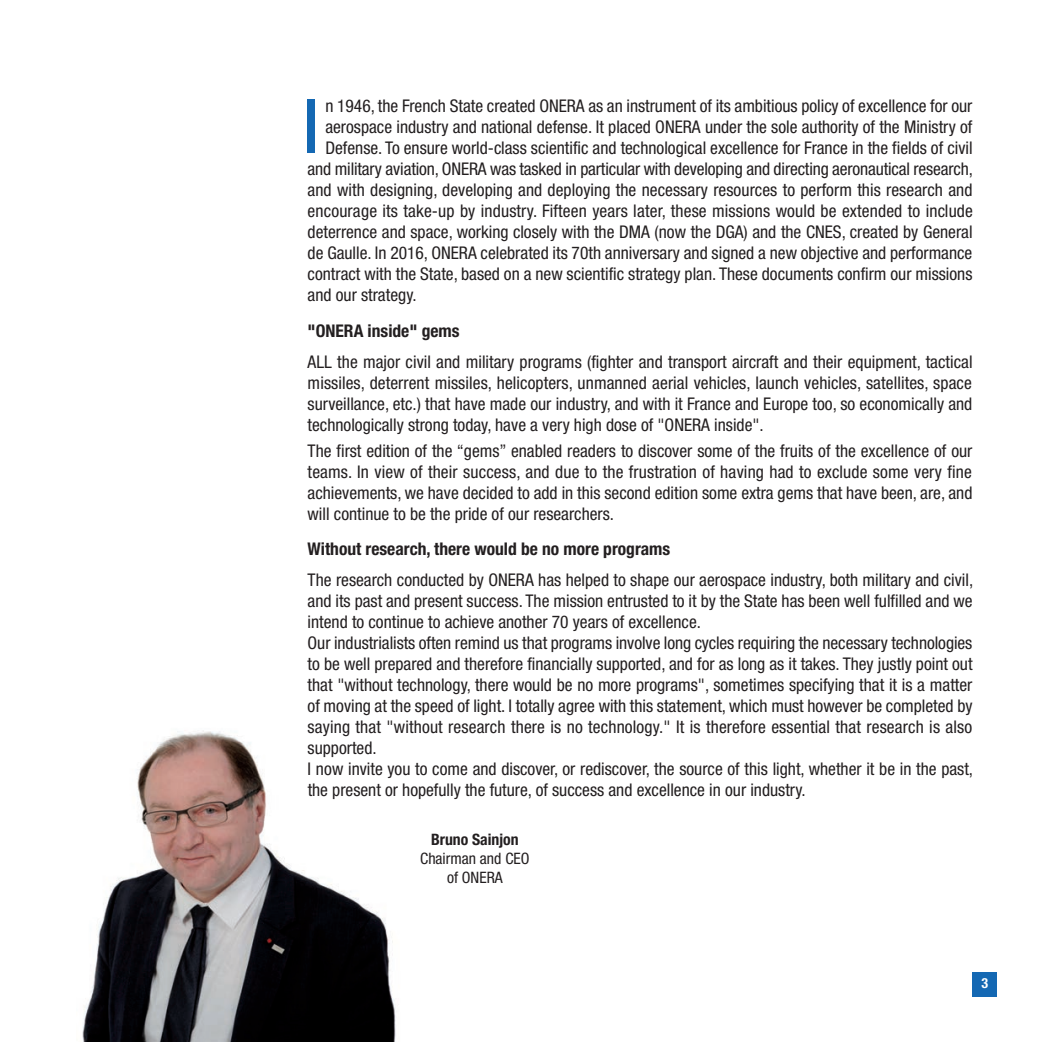
<style>
.page{position:relative;width:1042px;height:1042px;background:#fff}
.page>*{position:absolute;margin:0;border:0;box-sizing:border-box;transform-origin:0 0}
.t1{font:75.25px "Trebuchet MS";color:#1468b3}
.t2{font:condensed 17.5px/21px "Helvetica Neue LT Std";color:#231f20;text-align:justify}
.t3{font:700 condensed 17.5px "Helvetica Neue LT Std";color:#231f20}
.t4{font:condensed 15.75px/18.9px "Helvetica Neue LT Std";color:#231f20;text-align:center}
.t5{font:700 condensed 15.75px "Helvetica Neue LT Std";color:#231f20}
.t6{font:700 condensed 14px "Helvetica Neue LT Std";color:#fff}
</style>
<div class="page">
<div style="left:972px;top:972px;width:25px;height:25px;background:#1468b3"></div>
<img style="left:82px;top:730px;width:314px;height:312px">
<p class="t2" style="left:325px;top:96px;width:648px">n 1946, the French State created ONERA as an instrument of its ambitious policy of excellence for our</p>
<p class="t2" style="left:325px;top:117px;width:648px">aerospace industry and national defense. It placed ONERA under the sole authority of the Ministry of</p>
<p class="t2" style="left:325px;top:138px;width:649px">Defense. To ensure world-class scientific and technological excellence for France in the fields of civil</p>
<p class="t2" style="left:308px;top:159px;width:667px">and military aviation, ONERA was tasked in particular with developing and directing aeronautical research,</p>
<p class="t2" style="left:308px;top:180px;width:666px">and with designing, developing and deploying the necessary resources to perform this research and</p>
<p class="t2" style="left:308px;top:201px;width:667px">encourage its take-up by industry. Fifteen years later, these missions would be extended to include</p>
<p class="t2" style="left:308px;top:222px;width:666px">deterrence and space, working closely with the DMA (now the DGA) and the CNES, created by General</p>
<p class="t2" style="left:308px;top:243px;width:666px">de Gaulle. In 2016, ONERA celebrated its 70th anniversary and signed a new objective and performance</p>
<p class="t2" style="left:308px;top:264px;width:666px">contract with the State, based on a new scientific strategy plan. These documents confirm our missions</p>
<p class="t2" style="left:308px;top:285px;width:111px">and our strategy.</p>
<p class="t3" style="left:308px;top:324px;width:153px">"ONERA inside" gems</p>
<p class="t2" style="left:308px;top:352px;width:666px">ALL the major civil and military programs (fighter and transport aircraft and their equipment, tactical missiles, deterrent missiles, helicopters, unmanned aerial vehicles, launch vehicles, satellites, space surveillance, etc.) that have made our industry, and with it France and Europe too, so economically and technologically strong today, have a very high dose of "ONERA inside".</p>
<p class="t2" style="left:308px;top:441px;width:666px">The first edition of the “gems” enabled readers to discover some of the fruits of the excellence of our teams. In view of their success, and due to the frustration of having had to exclude some very fine achievements, we have decided to add in this second edition some extra gems that have been, are, and will continue to be the pride of our researchers.</p>
<p class="t3" style="left:308px;top:543px;width:364px">Without research, there would be no more programs</p>
<p class="t2" style="left:308px;top:571px;width:667px;text-align:left">The research conducted by ONERA has helped to shape our aerospace industry, both military and civil, and its past and present success. The mission entrusted to it by the State has been well fulfilled and we intend to continue to achieve another 70 years of excellence.<br>Our industrialists often remind us that programs involve long cycles requiring the necessary technologies to be well prepared and therefore financially supported, and for as long as it takes. They justly point out that "without technology, there would be no more programs", sometimes specifying that it is a matter of moving at the speed of light. I totally agree with this statement, which must however be completed by saying that "without research there is no technology." It is therefore essential that research is also supported.<br>I now invite you to come and discover, or rediscover, the source of this light, whether it be in the past, the present or hopefully the future, of success and excellence in our industry.</p>
<p class="t5" style="left:431px;top:833px;width:89px">Bruno Sainjon</p>
<p class="t4" style="left:420px;top:850px;width:111px">Chairman and CEO of ONERA</p>
<h1 class="t1" style="left:301px;top:83px;width:22px">I</h1>
<p class="t6" style="left:981px;top:978px;width:8px">3</p>
</div>
